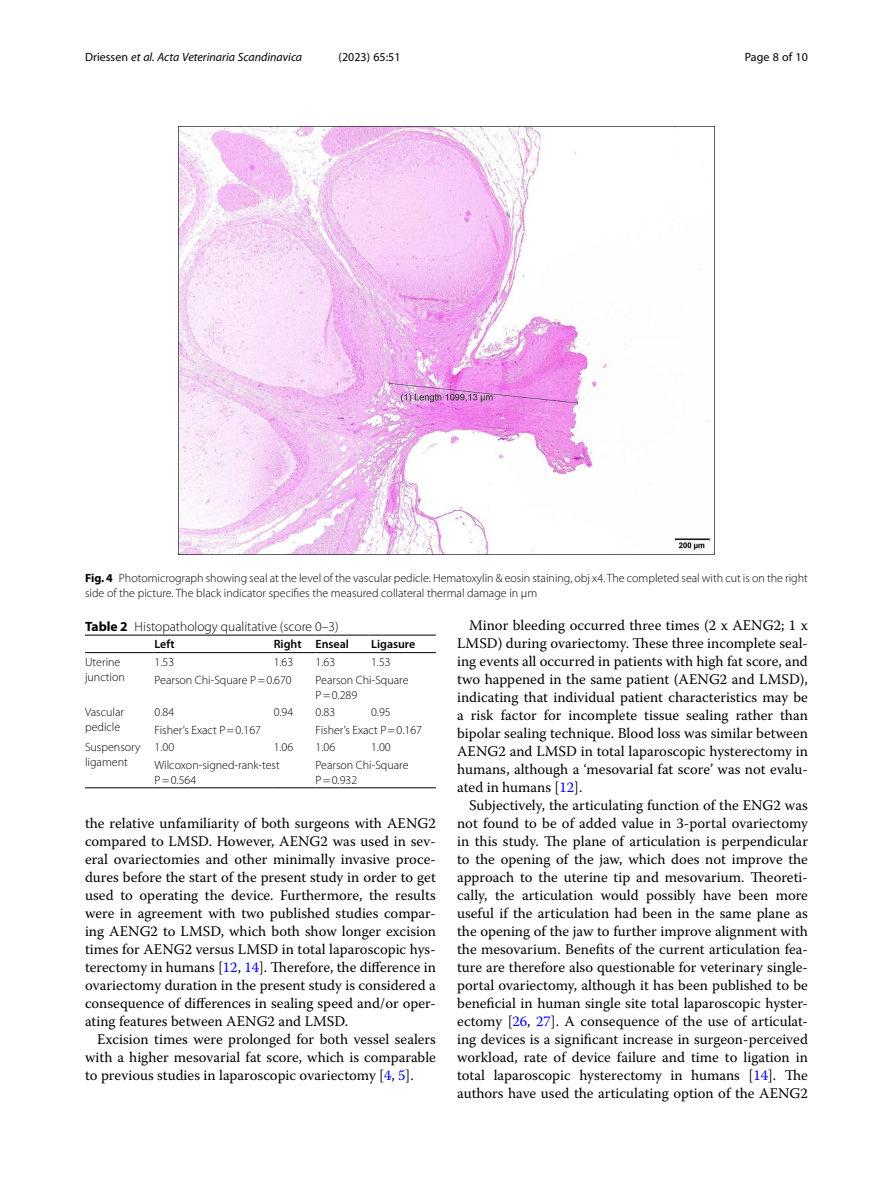
<style>
.page{position:relative;width:893px;height:1191px;background:#fff}
.page>*{position:absolute;margin:0;border:0;box-sizing:border-box;transform-origin:0 0}
.Body_Text_Indent{font:14.7px/18px "Warnock Pro";color:#000;text-align:justify}
.Table_Caption{font:300 13.5px "Myriad Pro";color:#000}
.Table_Body{font:300 12px/15px "Myriad Pro";color:#000}
.Figure_Caption{font:300 12px/15px "Myriad Pro";color:#000}
.t1{font:italic 12px "Myriad Pro";color:#000}
.Table_Head{font:600 12px "Myriad Pro";color:#000}
.t2{font:12px "Myriad Pro";color:#000}
.s1{font-style:normal}
.s2{font-weight:700}
.s3{color:#00f}
</style>
<div class="page">
<hr style="left:85px;top:787px;width:70px;height:1px;background:#000">
<hr style="left:85px;top:652px;width:70px;height:1px;background:#000">
<hr style="left:155px;top:635px;width:119px;height:1px;background:#000">
<hr style="left:155px;top:652px;width:119px;height:1px;background:#000">
<hr style="left:274px;top:635px;width:42px;height:1px;background:#000">
<hr style="left:274px;top:652px;width:42px;height:1px;background:#000">
<hr style="left:316px;top:635px;width:55px;height:1px;background:#000">
<hr style="left:316px;top:652px;width:55px;height:1px;background:#000">
<hr style="left:371px;top:635px;width:65px;height:1px;background:#000">
<hr style="left:371px;top:652px;width:65px;height:1px;background:#000">
<hr style="left:155px;top:787px;width:119px;height:1px;background:#000">
<hr style="left:274px;top:787px;width:42px;height:1px;background:#000">
<hr style="left:316px;top:787px;width:55px;height:1px;background:#000">
<hr style="left:371px;top:787px;width:65px;height:1px;background:#000">
<hr style="left:85px;top:635px;width:70px;height:1px;background:#000">
<img style="left:178px;top:126px;width:536px;height:429px">
<p class="t1" style="left:85px;top:50px;width:219px"><span class="s1">Driessen</span> et al. Acta Veterinaria Scandinavica</p>
<p class="t2" style="left:339px;top:50px;width:63px">(2023) 65:51</p>
<p class="t2" style="left:745px;top:50px;width:65px">Page 8 of 10</p>
<p class="Figure_Caption" style="left:85px;top:570px;width:724px"><span class="s2">Fig. 4</span> Photomicrograph showing seal at the level of the vascular pedicle. Hematoxylin &amp; eosin staining, obj x4. The completed seal with cut is on the right side of the picture. The black indicator specifies the measured collateral thermal damage in µm</p>
<p class="Table_Caption" style="left:85px;top:619px;width:255px"><span class="s2">Table 2</span> Histopathology qualitative (score 0–3)</p>
<p class="Table_Head" style="left:155px;top:636px;width:22px">Left</p>
<p class="Table_Head" style="left:274px;top:636px;width:29px">Right</p>
<p class="Table_Head" style="left:316px;top:636px;width:35px">Enseal</p>
<p class="Table_Head" style="left:371px;top:636px;width:46px">Ligasure</p>
<p class="Table_Body" style="left:85px;top:654px;width:41px">Uterine junction</p>
<p class="Table_Body" style="left:155px;top:654px;width:21px">1.53</p>
<p class="Table_Body" style="left:274px;top:654px;width:21px">1.63</p>
<p class="Table_Body" style="left:316px;top:654px;width:21px">1.63</p>
<p class="Table_Body" style="left:371px;top:654px;width:21px">1.53</p>
<p class="Table_Body" style="left:155px;top:672px;width:139px">Pearson Chi-Square P=0.670</p>
<p class="Table_Body" style="left:316px;top:672px;width:94px">Pearson Chi-Square<br>P=0.289</p>
<p class="Table_Body" style="left:85px;top:704px;width:40px">Vascular pedicle</p>
<p class="Table_Body" style="left:155px;top:704px;width:21px">0.84</p>
<p class="Table_Body" style="left:274px;top:704px;width:21px">0.94</p>
<p class="Table_Body" style="left:316px;top:704px;width:21px">0.83</p>
<p class="Table_Body" style="left:371px;top:704px;width:21px">0.95</p>
<p class="Table_Body" style="left:155px;top:722px;width:108px">Fisher’s Exact P=0.167</p>
<p class="Table_Body" style="left:316px;top:722px;width:108px">Fisher’s Exact P=0.167</p>
<p class="Table_Body" style="left:85px;top:739px;width:57px">Suspensory ligament</p>
<p class="Table_Body" style="left:155px;top:739px;width:21px">1.00</p>
<p class="Table_Body" style="left:274px;top:739px;width:21px">1.06</p>
<p class="Table_Body" style="left:316px;top:739px;width:21px">1.06</p>
<p class="Table_Body" style="left:371px;top:739px;width:21px">1.00</p>
<p class="Table_Body" style="left:155px;top:757px;width:127px">Wilcoxon-signed-rank-test<br>P=0.564</p>
<p class="Table_Body" style="left:316px;top:757px;width:94px">Pearson Chi-Square<br>P=0.932</p>
<p class="Body_Text_Indent" style="left:85px;top:814px;width:352px">the relative unfamiliarity of both surgeons with AENG2 compared to LMSD. However, AENG2 was used in sev&shy;eral ovariectomies and other minimally invasive proce&shy;dures before the start of the present study in order to get used to operating the device. Furthermore, the results were in agreement with two published studies compar&shy;ing AENG2 to LMSD, which both show longer excision times for AENG2 versus LMSD in total laparoscopic hys&shy;terectomy in humans [<span class="s3">12</span>, <span class="s3">14</span>]. Therefore, the difference in ovariectomy duration in the present study is considered a consequence of differences in sealing speed and/or oper&shy;ating features between AENG2 and LMSD.</p>
<p class="Body_Text_Indent" style="left:85px;top:1030px;width:352px;text-indent:12px">Excision times were prolonged for both vessel sealers with a higher mesovarial fat score, which is comparable to previous studies in laparoscopic ovariectomy [<span class="s3">4</span>, <span class="s3">5</span>].</p>
<p class="Body_Text_Indent" style="left:457px;top:616px;width:352px;text-indent:12px">Minor bleeding occurred three times (2 x AENG2; 1 x LMSD) during ovariectomy. These three incomplete seal&shy;ing events all occurred in patients with high fat score, and two happened in the same patient (AENG2 and LMSD), indicating that individual patient characteristics may be a risk factor for incomplete tissue sealing rather than bipolar sealing technique. Blood loss was similar between AENG2 and LMSD in total laparoscopic hysterectomy in humans, although a ‘mesovarial fat score’ was not evalu&shy;ated in humans [<span class="s3">12</span>].</p>
<p class="Body_Text_Indent" style="left:457px;top:796px;width:352px;text-indent:12px">Subjectively, the articulating function of the ENG2 was not found to be of added value in 3-portal ovariectomy in this study. The plane of articulation is perpendicular to the opening of the jaw, which does not improve the approach to the uterine tip and mesovarium. Theoreti&shy;cally, the articulation would possibly have been more useful if the articulation had been in the same plane as the opening of the jaw to further improve alignment with the mesovarium. Benefits of the current articulation fea&shy;ture are therefore also questionable for veterinary single&shy;portal ovariectomy, although it has been published to be beneficial in human single site total laparoscopic hyster&shy;ectomy [<span class="s3">26</span>, <span class="s3">27</span>]. A consequence of the use of articulat&shy;ing devices is a significant increase in surgeon-perceived workload, rate of device failure and time to ligation in total laparoscopic hysterectomy in humans [<span class="s3">14</span>]. The authors have used the articulating option of the AENG2</p>
</div>
